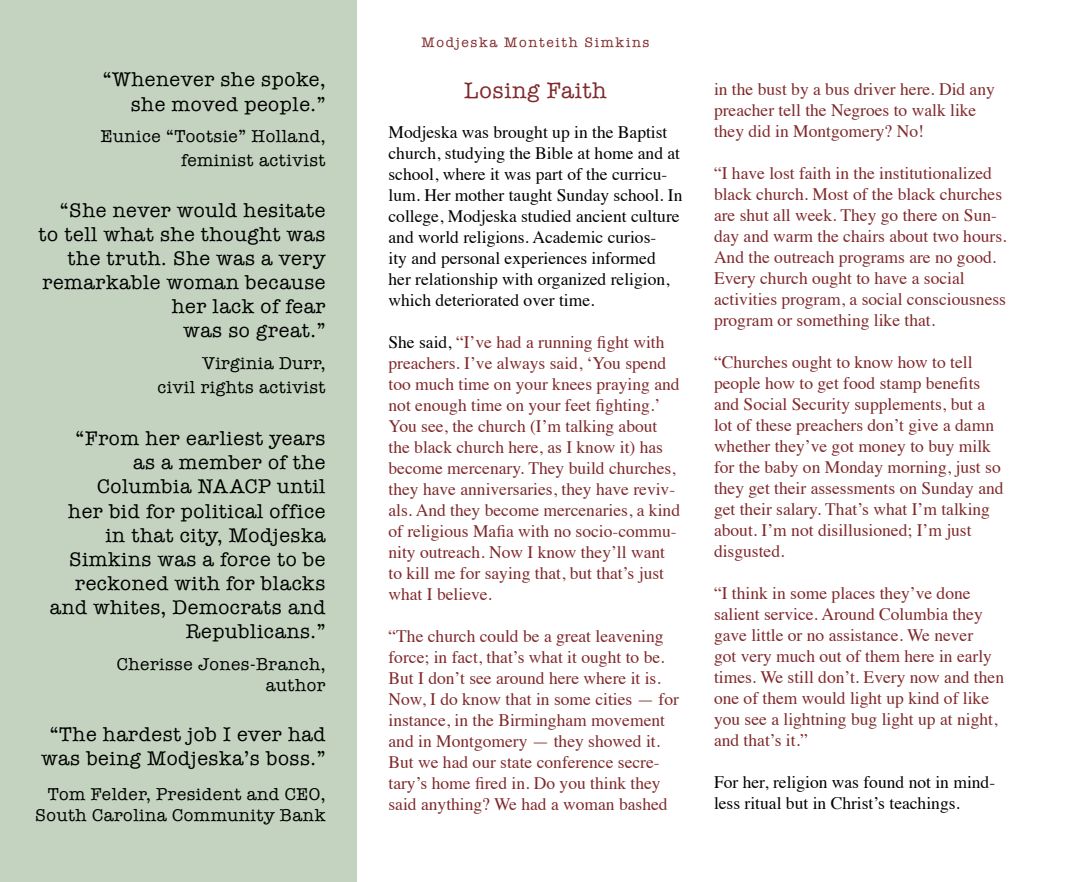
<style>
.page{position:relative;width:1071px;height:882px;background:#fff}
.page>*{position:absolute;margin:0;border:0;box-sizing:border-box;transform-origin:0 0}
.t1{font:22.75px "American Typewriter";letter-spacing:.03em;color:#80292b}
.t2{font:20.12px/24.2px "American Typewriter";letter-spacing:.03em;color:#000;text-align:right}
.t3{font:17.5px/21px "Times";color:#80292b}
.t4{font:17.5px/21px "Times";color:#000}
.t5{font:17.5px/24.2px "American Typewriter";letter-spacing:.03em;color:#000;text-align:right}
.t6{font:14px "American Typewriter";letter-spacing:.12em;color:#80292b}
.s1{color:#000}
</style>
<div class="page">
<div style="left:0;top:0;width:357px;height:882px;background:#c3d3bf"></div>
<p class="t2" style="left:103px;top:67px;width:224px">“Whenever she spoke, she moved people.”</p>
<p class="t5" style="left:101px;top:124px;width:226px">Eunice “Tootsie” Holland, feminist activist</p>
<p class="t2" style="left:39px;top:197px;width:288px">“She never would hesitate to tell what she thought was the truth. She was a very remarkable woman because her lack of fear<br>was so great.”</p>
<p class="t5" style="left:157px;top:350px;width:170px">Virginia Durr,<br>civil rights activist</p>
<p class="t2" style="left:50px;top:426px;width:277px">“From her earliest years as a member of the<br>Columbia NAACP until<br>her bid for political office in that city, Modjeska<br>Simkins was a force to be reckoned with for blacks and whites, Democrats and<br>Republicans.”</p>
<p class="t5" style="left:117px;top:653px;width:210px;line-height:21px">Cherisse Jones-Branch, author</p>
<p class="t2" style="left:42px;top:722px;width:285px;text-align:center">“The hardest job I ever had was being Modjeska’s boss.”</p>
<p class="t5" style="left:35px;top:783px;width:292px;line-height:21px">Tom Felder, President and CEO,<br>South Carolina Community Bank</p>
<p class="t6" style="left:421px;top:31px;width:230px">Modjeska Monteith Simkins</p>
<h1 class="t1" style="left:464px;top:73px;width:144px">Losing Faith</h1>
<p class="t4" style="left:388px;top:120px;width:295px">Modjeska was brought up in the Baptist church, studying the Bible at home and at school, where it was part of the curricu&shy;lum. Her mother taught Sunday school. In college, Modjeska studied ancient culture and world religions. Academic curios-<br>ity and personal experiences informed her relationship with organized religion, which deteriorated over time.</p>
<p class="t3" style="left:388px;top:330px;width:293px"><span class="s1">She said,</span> “I’ve had a running fight with preachers. I’ve always said, ‘You spend too much time on your knees praying and not enough time on your feet fighting.’ You see, the church (I’m talking about the black church here, as I know it) has become mercenary. They build churches, they have anniversaries, they have reviv&shy;als. And they become mercenaries, a kind of religious Mafia with no socio-commu&shy;nity outreach. Now I know they’ll want to kill me for saying that, but that’s just what I believe.</p>
<p class="t3" style="left:388px;top:624px;width:292px">“The church could be a great leavening force; in fact, that’s what it ought to be.<br>But I don’t see around here where it is.<br>Now, I do know that in some cities — for instance, in the Birmingham movement and in Montgomery — they showed it.<br>But we had our state conference secre&shy;tary’s home fired in. Do you think they said anything? We had a woman bashed</p>
<p class="t3" style="left:714px;top:77px;width:282px">in the bust by a bus driver here. Did any preacher tell the Negroes to walk like they did in Montgomery? No!</p>
<p class="t3" style="left:714px;top:161px;width:294px">“I have lost faith in the institutionalized black church. Most of the black churches are shut all week. They go there on Sun&shy;day and warm the chairs about two hours.<br>And the outreach programs are no good.<br>Every church ought to have a social activities program, a social consciousness program or something like that.</p>
<p class="t3" style="left:714px;top:350px;width:291px">“Churches ought to know how to tell people how to get food stamp benefits and Social Security supplements, but a lot of these preachers don’t give a damn whether they’ve got money to buy milk for the baby on Monday morning, just so they get their assessments on Sunday and get their salary. That’s what I’m talking about. I’m not disillusioned; I’m just disgusted.</p>
<p class="t3" style="left:714px;top:581px;width:292px">“I think in some places they’ve done salient service. Around Columbia they gave little or no assistance. We never<br>got very much out of them here in early times. We still don’t. Every now and then one of them would light up kind of like you see a lightning bug light up at night, and that’s it.”</p>
<p class="t4" style="left:714px;top:770px;width:283px">For her, religion was found not in mind&shy;less ritual but in Christ’s teachings.</p>
</div>
